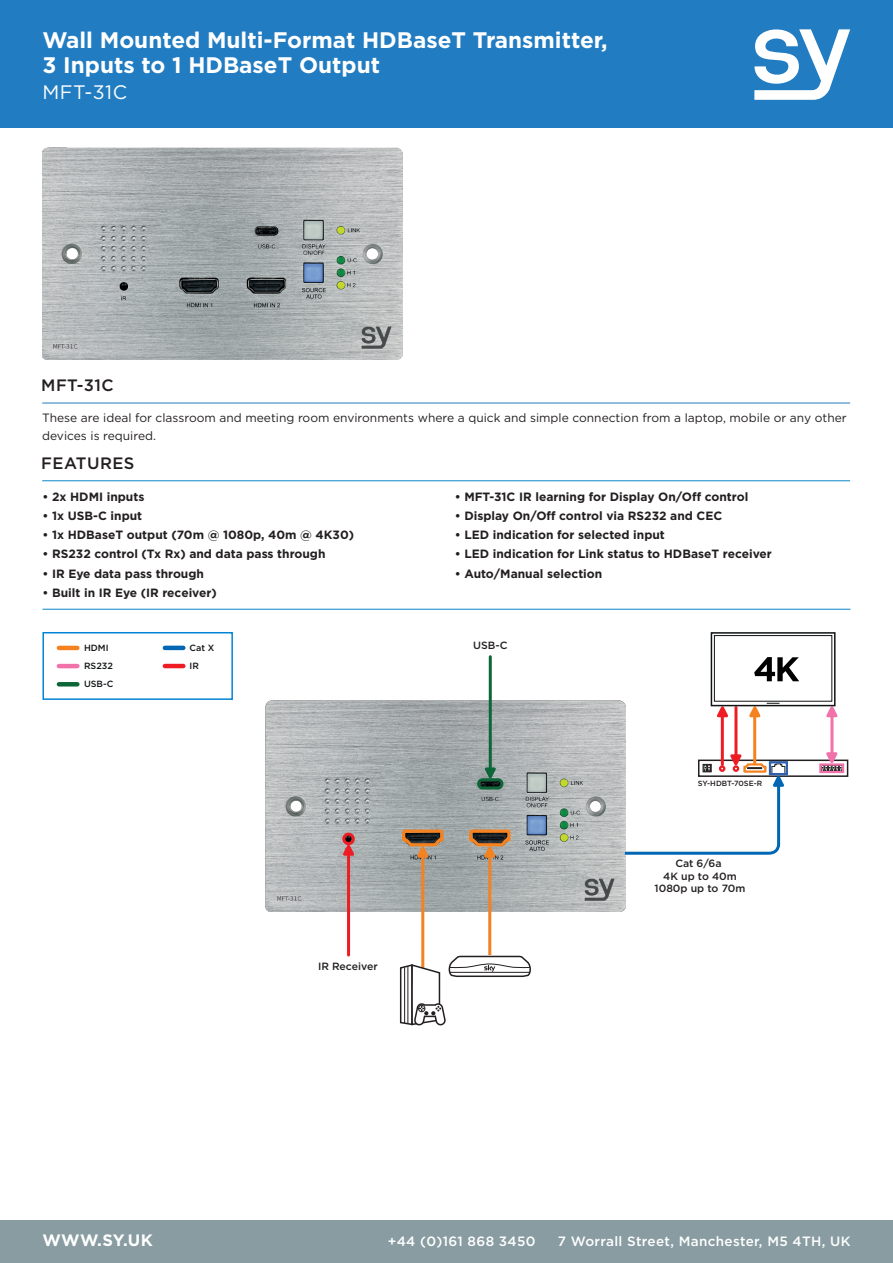
<style>
.page{position:relative;width:893px;height:1263px;background:#fff}
.page>*{position:absolute;margin:0;border:0;box-sizing:border-box;transform-origin:0 0}
.t1{font:700 22.5px/25.5px "Gotham";color:#fff}
.t2{font:19.5px "Gotham";letter-spacing:.025em;color:#fff}
.t3{font:700 16.5px "Gotham";letter-spacing:.015em;color:#fff}
.t4{font:500 16.5px "Gotham";letter-spacing:.025em;color:#231f20}
.t5{font:500 13.5px "Gotham";letter-spacing:.025em;color:#fff}
.t6{font:700 12px "Gotham";color:#231f20}
.t7{font:12px/18px "Gotham";color:#231f20}
.t8{font:500 10.5px/12.6px "Gotham";color:#231f20;text-align:center}
.t9{font:500 9px/18px "Gotham";color:#111416}
.t10{font:500 7.5px "Gotham";color:#231f20}
</style>
<div class="page">
<hr style="left:43px;top:609px;width:807px;height:1px;background:#0c85c8">
<hr style="left:42px;top:480px;width:808px;height:1px;background:#0c85c8">
<hr style="left:42px;top:403px;width:808px;height:1px;background:#217cc1">
<img style="left:43px;top:147px;width:359px;height:212px">
<div style="left:0;top:1220px;width:893px;height:43px;background:#889ca2"></div>
<div style="left:0;top:0;width:893px;height:128px;background:#217cc1"></div>
<svg style="left:754px;top:30px;width:96px;height:70px"></svg>
<img style="left:266px;top:701px;width:359px;height:210px">
<hr style="left:59px;top:646px;width:18px;height:4px;background:#f58220">
<hr style="left:59px;top:664px;width:18px;height:4px;background:#f171ab">
<hr style="left:59px;top:682px;width:18px;height:4px;background:#0c6638">
<hr style="left:165px;top:646px;width:18px;height:4px;background:#0166b3">
<hr style="left:165px;top:664px;width:18px;height:4px;background:#ee1d23">
<div style="left:42px;top:632px;width:191px;height:68px;border:2px solid #0085d6"></div>
<hr style="left:347px;top:852px;width:3px;height:103px;background:#ee1d23">
<svg style="left:343px;top:844px;width:11px;height:12px"></svg>
<hr style="left:421px;top:853px;width:3px;height:115px;background:#f58220">
<hr style="left:488px;top:853px;width:3px;height:102px;background:#f58220">
<hr style="left:489px;top:657px;width:3px;height:115px;background:#0c6638">
<svg style="left:484px;top:767px;width:12px;height:11px"></svg>
<svg style="left:400px;top:828px;width:45px;height:29px"></svg>
<svg style="left:467px;top:828px;width:45px;height:29px"></svg>
<div style="left:342px;top:833px;width:13px;height:12px;border:3px solid #ee1d23;border-radius:50%"></div>
<div style="left:477px;top:778px;width:26px;height:11px;border:3px solid #0c6638;border-radius:4px"></div>
<svg style="left:399px;top:954px;width:132px;height:72px"></svg>
<hr style="left:830px;top:717px;width:3px;height:38px;background:#f171ab">
<svg style="left:826px;top:706px;width:12px;height:11px"></svg>
<div style="left:698px;top:759px;width:150px;height:18px;border:2px solid #231f20"></div>
<div style="left:819px;top:763px;width:25px;height:10px;border:2px solid #f171ab"></div>
<div style="left:769px;top:761px;width:19px;height:14px;border:2px solid #2c62af"></div>
<svg style="left:820px;top:752px;width:23px;height:20px"></svg>
<hr style="left:734px;top:707px;width:3px;height:53px;background:#ee1d23">
<hr style="left:721px;top:717px;width:3px;height:47px;background:#ee1d23">
<svg style="left:717px;top:706px;width:11px;height:11px"></svg>
<hr style="left:753px;top:716px;width:3px;height:47px;background:#f58220">
<svg style="left:749px;top:706px;width:12px;height:11px"></svg>
<svg style="left:622px;top:754px;width:164px;height:102px"></svg>
<div style="left:711px;top:632px;width:124px;height:74px;border:2px solid #111416"></div>
<div style="left:714px;top:635px;width:118px;height:67px;border:1px solid #111416"></div>
<svg style="left:767px;top:703px;width:12px;height:1px"></svg>
<svg style="left:754px;top:657px;width:45px;height:24px"></svg>
<p class="t1" style="left:43px;top:27px;width:567px">Wall Mounted Multi-Format HDBaseT Transmitter,<br>3 Inputs to 1 HDBaseT Output</p>
<p class="t2" style="left:43px;top:80px;width:86px">MFT-31C</p>
<p class="t4" style="left:41px;top:375px;width:74px">MFT-31C</p>
<p class="t7" style="left:42px;top:408px;width:806px">These are ideal for classroom and meeting room environments where a quick and simple connection from a laptop, mobile or any other devices is required.</p>
<p class="t4" style="left:41px;top:452px;width:95px">FEATURES</p>
<p class="t6" style="left:43px;top:488px;width:103px">• 2x HDMI inputs</p>
<p class="t6" style="left:43px;top:508px;width:101px">• 1x USB-C input</p>
<p class="t6" style="left:43px;top:527px;width:313px">• 1x HDBaseT output (70m @ 1080p, 40m @ 4K30)</p>
<p class="t6" style="left:43px;top:546px;width:284px">• RS232 control (Tx Rx) and data pass through</p>
<p class="t6" style="left:43px;top:565px;width:163px">• IR Eye data pass through</p>
<p class="t6" style="left:43px;top:585px;width:176px">• Built in IR Eye (IR receiver)</p>
<p class="t9" style="left:84px;top:639px;width:31px">HDMI<br>RS232<br>USB-C</p>
<p class="t9" style="left:189px;top:639px;width:26px">Cat X<br>IR</p>
<p class="t8" style="left:318px;top:960px;width:61px">IR Receiver</p>
<p class="t6" style="left:455px;top:488px;width:295px">• MFT-31C IR learning for Display On/Off control</p>
<p class="t6" style="left:455px;top:508px;width:269px">• Display On/Off control via RS232 and CEC</p>
<p class="t6" style="left:455px;top:527px;width:212px">• LED indication for selected input</p>
<p class="t6" style="left:455px;top:546px;width:319px">• LED indication for Link status to HDBaseT receiver</p>
<p class="t6" style="left:455px;top:565px;width:149px">• Auto/Manual selection</p>
<p class="t8" style="left:473px;top:639px;width:36px">USB-C</p>
<p class="t10" style="left:698px;top:779px;width:66px">SY-HDBT-70SE-R</p>
<p class="t8" style="left:655px;top:857px;width:92px">Cat 6/6a<br>4K up to 40m<br>1080p up to 70m</p>
<p class="t3" style="left:43px;top:1226px;width:112px">WWW.SY.UK</p>
<p class="t3" style="left:43px;top:1229px;width:112px">WWW.SY.UK</p>
<p class="t5" style="left:388px;top:1232px;width:149px">+44 (0)161 868 3450</p>
<p class="t5" style="left:558px;top:1232px;width:294px">7 Worrall Street, Manchester, M5 4TH, UK</p>
</div>
